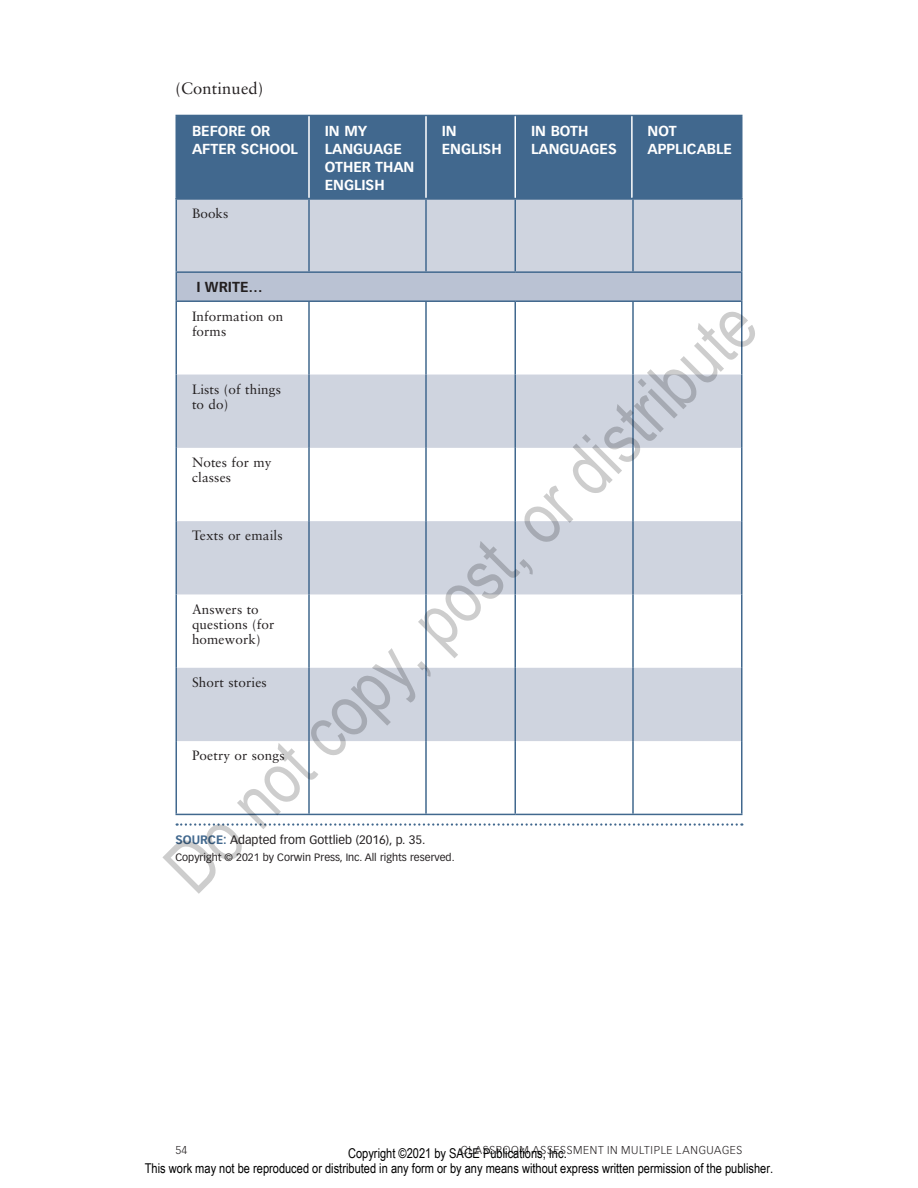
<style>
.page{position:relative;width:918px;height:1188px;background:#fff}
.page>*{position:absolute;margin:0;border:0;box-sizing:border-box;transform-origin:0 0}
.t1{font:72px "Arial Narrow";color:rgb(0 0 0/.2)}
.t2{font:16.5px "Sabon LT Std";letter-spacing:.01em;color:#231f20}
.t3{font:700 14.25px/18px "Vectora LT Std";color:#fff}
.t4{font:700 14.25px "Vectora LT Std";color:#231f20}
.t5{font:13.5px/15.1px "Arial Narrow";color:#000;text-align:center}
.t6{font:13.5px/15px "Sabon LT Std";letter-spacing:.01em;color:#231f20}
.t7{font:12px "Vectora LT Std";color:#231f20}
.t8{font:300 11.25px "Vectora LT Std";letter-spacing:.055em;color:#231f20}
.t9{font:10.5px "Vectora LT Std";color:#231f20}
.s1{font-weight:700;color:#41688e}
</style>
<div class="page">
<svg style="left:177px;top:823px;width:565px;height:3px"></svg>
<svg style="left:177px;top:200px;width:564px;height:541px;fill:#cfd4df"></svg>
<div style="left:176px;top:272px;width:566px;height:29px;background:#bac2d3"></div>
<hr style="left:176px;top:200px;width:1px;height:71px;background:#41688e">
<hr style="left:176px;top:198px;width:133px;height:2px;background:#41688e">
<hr style="left:309px;top:198px;width:117px;height:2px;background:#41688e">
<hr style="left:426px;top:198px;width:89px;height:2px;background:#41688e">
<hr style="left:515px;top:198px;width:118px;height:2px;background:#41688e">
<hr style="left:633px;top:198px;width:109px;height:2px;background:#41688e">
<hr style="left:308px;top:200px;width:2px;height:71px;background:#41688e">
<hr style="left:425px;top:200px;width:2px;height:71px;background:#41688e">
<hr style="left:514px;top:200px;width:2px;height:71px;background:#41688e">
<hr style="left:632px;top:200px;width:2px;height:71px;background:#41688e">
<hr style="left:741px;top:200px;width:1px;height:71px;background:#41688e">
<svg style="left:176px;top:273px;width:1px;height:27px"></svg>
<hr style="left:176px;top:271px;width:133px;height:2px;background:#41688e">
<hr style="left:309px;top:271px;width:117px;height:2px;background:#41688e">
<hr style="left:426px;top:271px;width:89px;height:2px;background:#41688e">
<hr style="left:515px;top:271px;width:118px;height:2px;background:#41688e">
<hr style="left:633px;top:271px;width:109px;height:2px;background:#41688e">
<svg style="left:741px;top:273px;width:1px;height:27px"></svg>
<hr style="left:176px;top:302px;width:1px;height:73px;background:#41688e">
<hr style="left:176px;top:300px;width:133px;height:2px;background:#41688e">
<hr style="left:309px;top:300px;width:117px;height:2px;background:#41688e">
<hr style="left:426px;top:300px;width:89px;height:2px;background:#41688e">
<hr style="left:515px;top:300px;width:118px;height:2px;background:#41688e">
<hr style="left:633px;top:300px;width:109px;height:2px;background:#41688e">
<hr style="left:308px;top:302px;width:2px;height:73px;background:#41688e">
<hr style="left:425px;top:302px;width:2px;height:73px;background:#41688e">
<hr style="left:514px;top:302px;width:2px;height:73px;background:#41688e">
<hr style="left:632px;top:302px;width:2px;height:73px;background:#41688e">
<hr style="left:741px;top:302px;width:1px;height:73px;background:#41688e">
<hr style="left:176px;top:375px;width:1px;height:73px;background:#41688e">
<hr style="left:308px;top:375px;width:2px;height:73px;background:#41688e">
<hr style="left:425px;top:375px;width:2px;height:73px;background:#41688e">
<hr style="left:514px;top:375px;width:2px;height:73px;background:#41688e">
<hr style="left:632px;top:375px;width:2px;height:73px;background:#41688e">
<hr style="left:741px;top:375px;width:1px;height:73px;background:#41688e">
<hr style="left:176px;top:448px;width:1px;height:73px;background:#41688e">
<hr style="left:308px;top:448px;width:2px;height:73px;background:#41688e">
<hr style="left:425px;top:448px;width:2px;height:73px;background:#41688e">
<hr style="left:514px;top:448px;width:2px;height:73px;background:#41688e">
<hr style="left:632px;top:448px;width:2px;height:73px;background:#41688e">
<hr style="left:741px;top:448px;width:1px;height:73px;background:#41688e">
<hr style="left:176px;top:521px;width:1px;height:73px;background:#41688e">
<hr style="left:308px;top:521px;width:2px;height:73px;background:#41688e">
<hr style="left:425px;top:521px;width:2px;height:73px;background:#41688e">
<hr style="left:514px;top:521px;width:2px;height:73px;background:#41688e">
<hr style="left:632px;top:521px;width:2px;height:73px;background:#41688e">
<hr style="left:741px;top:521px;width:1px;height:73px;background:#41688e">
<hr style="left:176px;top:594px;width:1px;height:74px;background:#41688e">
<hr style="left:308px;top:594px;width:2px;height:74px;background:#41688e">
<hr style="left:425px;top:594px;width:2px;height:74px;background:#41688e">
<hr style="left:514px;top:594px;width:2px;height:74px;background:#41688e">
<hr style="left:632px;top:594px;width:2px;height:74px;background:#41688e">
<hr style="left:741px;top:594px;width:1px;height:74px;background:#41688e">
<hr style="left:176px;top:668px;width:1px;height:73px;background:#41688e">
<hr style="left:308px;top:668px;width:2px;height:73px;background:#41688e">
<hr style="left:425px;top:668px;width:2px;height:73px;background:#41688e">
<hr style="left:514px;top:668px;width:2px;height:73px;background:#41688e">
<hr style="left:632px;top:668px;width:2px;height:73px;background:#41688e">
<hr style="left:741px;top:668px;width:1px;height:73px;background:#41688e">
<hr style="left:176px;top:741px;width:1px;height:73px;background:#41688e">
<hr style="left:308px;top:741px;width:2px;height:73px;background:#41688e">
<hr style="left:425px;top:741px;width:2px;height:73px;background:#41688e">
<hr style="left:514px;top:741px;width:2px;height:73px;background:#41688e">
<hr style="left:632px;top:741px;width:2px;height:73px;background:#41688e">
<hr style="left:741px;top:741px;width:1px;height:73px;background:#41688e">
<hr style="left:176px;top:814px;width:133px;height:1px;background:#41688e">
<hr style="left:309px;top:814px;width:117px;height:1px;background:#41688e">
<hr style="left:426px;top:814px;width:89px;height:1px;background:#41688e">
<hr style="left:515px;top:814px;width:118px;height:1px;background:#41688e">
<hr style="left:633px;top:814px;width:109px;height:1px;background:#41688e">
<div style="left:177px;top:116px;width:564px;height:82px;background:#41688e"></div>
<hr style="left:176px;top:116px;width:1px;height:82px;background:#41688e">
<hr style="left:176px;top:115px;width:133px;height:1px;background:#41688e">
<hr style="left:309px;top:115px;width:117px;height:1px;background:#41688e">
<hr style="left:426px;top:115px;width:89px;height:1px;background:#41688e">
<hr style="left:515px;top:115px;width:117px;height:1px;background:#41688e">
<hr style="left:632px;top:115px;width:110px;height:1px;background:#41688e">
<hr style="left:741px;top:116px;width:1px;height:82px;background:#41688e">
<hr style="left:308px;top:116px;width:2px;height:82px;background:#fff">
<hr style="left:425px;top:116px;width:2px;height:82px;background:#fff">
<hr style="left:514px;top:116px;width:2px;height:82px;background:#fff">
<hr style="left:631px;top:116px;width:2px;height:82px;background:#fff">
<p class="t2" style="left:176px;top:78px;width:89px">(Continued)</p>
<p class="t3" style="left:192px;top:121px;width:107px">BEFORE OR<br>AFTER SCHOOL</p>
<p class="t3" style="left:325px;top:121px;width:91px">IN MY<br>LANGUAGE<br>OTHER THAN<br>ENGLISH</p>
<p class="t3" style="left:442px;top:121px;width:61px">IN<br>ENGLISH</p>
<p class="t3" style="left:531px;top:121px;width:87px">IN BOTH<br>LANGUAGES</p>
<p class="t3" style="left:648px;top:121px;width:86px">NOT<br>APPLICABLE</p>
<p class="t6" style="left:192px;top:206px;width:38px">Books</p>
<p class="t4" style="left:197px;top:279px;width:68px">I WRITE…</p>
<p class="t6" style="left:192px;top:308px;width:93px">Information on forms</p>
<h1 class="t1" style="left:140px;top:842px;width:802px;rotate:-45deg">Do not copy, post, or distribute</h1>
<p class="t6" style="left:192px;top:382px;width:91px">Lists (of things to do)</p>
<p class="t6" style="left:192px;top:455px;width:81px">Notes for my classes</p>
<p class="t6" style="left:192px;top:528px;width:92px">Texts or emails</p>
<p class="t6" style="left:192px;top:601px;width:84px">Answers to questions (for homework)</p>
<p class="t6" style="left:192px;top:675px;width:76px">Short stories</p>
<p class="t6" style="left:192px;top:748px;width:94px">Poetry or songs</p>
<p class="t7" style="left:176px;top:832px;width:251px"><span class="s1">SOURCE:</span> Adapted from Gottlieb (2016), p. 35.</p>
<p class="t9" style="left:176px;top:851px;width:281px">Copyright © 2021 by Corwin Press, Inc. All rights reserved.</p>
<p class="t8" style="left:176px;top:1144px;width:13px">54</p>
<p class="t8" style="left:461px;top:1144px;width:283px">CLASSROOM ASSESSMENT IN MULTIPLE LANGUAGES</p>
<p class="t5" style="left:145px;top:1145px;width:630px">Copyright ©2021 by SAGE Publications, Inc.<br>This work may not be reproduced or distributed in any form or by any means without express written permission of the publisher.</p>
</div>
